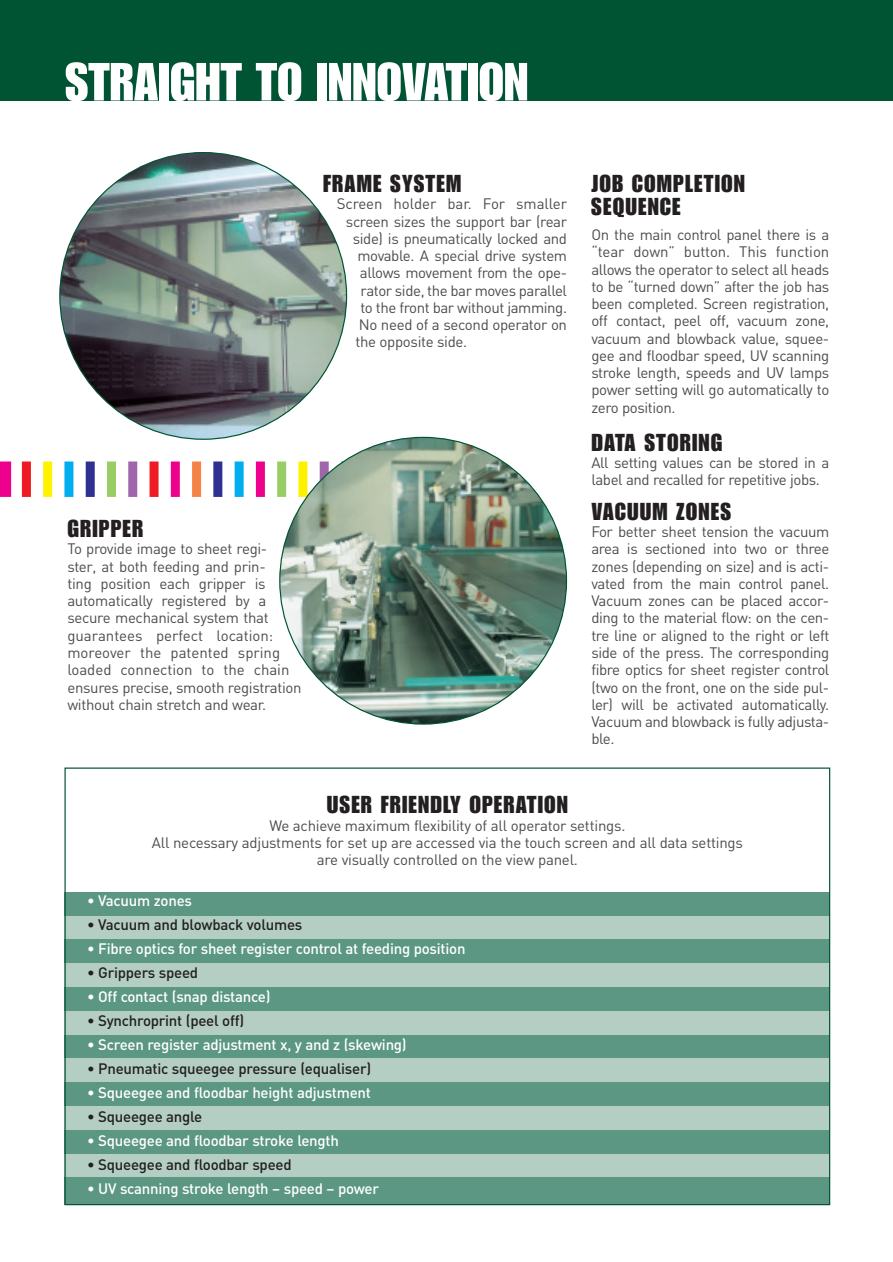
<style>
.page{position:relative;width:893px;height:1262px;background:#fff}
.page>*{position:absolute;margin:0;border:0;box-sizing:border-box;transform-origin:0 0}
.t1{font:52.5px "Impact";color:#fff}
.t2{font:24px/22.5px "Impact";letter-spacing:.05em;color:#231f20}
.t3{font:15px/17.2px "DIN";letter-spacing:-.02em;color:#4c4c4e;text-align:justify}
.t4{font:500 15px "DIN";letter-spacing:-.015em;color:#fff}
.t5{font:500 15px "DIN";letter-spacing:-.015em;color:#231f20}
</style>
<div class="page">
<img style="left:59px;top:152px;width:288px;height:288px">
<div style="left:64px;top:891px;width:766px;height:24px;background:#5b9782"></div>
<div style="left:64px;top:915px;width:766px;height:24px;background:#b4cec4"></div>
<div style="left:64px;top:939px;width:766px;height:24px;background:#5b9782"></div>
<div style="left:64px;top:963px;width:766px;height:24px;background:#b4cec4"></div>
<div style="left:64px;top:987px;width:766px;height:23px;background:#5b9782"></div>
<div style="left:64px;top:1010px;width:766px;height:24px;background:#b4cec4"></div>
<div style="left:64px;top:1034px;width:766px;height:24px;background:#5b9782"></div>
<div style="left:64px;top:1058px;width:766px;height:24px;background:#b4cec4"></div>
<div style="left:64px;top:1082px;width:766px;height:24px;background:#5b9782"></div>
<div style="left:64px;top:1106px;width:766px;height:24px;background:#b4cec4"></div>
<div style="left:64px;top:1130px;width:766px;height:23px;background:#5b9782"></div>
<div style="left:64px;top:1153px;width:766px;height:24px;background:#b4cec4"></div>
<div style="left:64px;top:1177px;width:766px;height:28px;background:#5b9782"></div>
<div style="left:277px;top:461px;width:9px;height:36px;background:#9acd66"></div>
<div style="left:256px;top:461px;width:9px;height:36px;background:#ec008c"></div>
<div style="left:235px;top:461px;width:9px;height:36px;background:#00aeef"></div>
<div style="left:213px;top:461px;width:9px;height:36px;background:#2e3092"></div>
<div style="left:192px;top:461px;width:9px;height:36px;background:#f58345"></div>
<div style="left:171px;top:461px;width:9px;height:36px;background:#ec008c"></div>
<div style="left:149px;top:461px;width:9px;height:36px;background:#ed1c24"></div>
<div style="left:128px;top:461px;width:9px;height:36px;background:#9f66aa"></div>
<div style="left:107px;top:461px;width:9px;height:36px;background:#9acd66"></div>
<div style="left:86px;top:461px;width:9px;height:36px;background:#2e3092"></div>
<div style="left:64px;top:461px;width:9px;height:36px;background:#00aeef"></div>
<div style="left:43px;top:461px;width:9px;height:36px;background:#fff200"></div>
<div style="left:22px;top:461px;width:9px;height:36px;background:#ed1c24"></div>
<div style="left:0;top:461px;width:11px;height:36px;background:#ec008c"></div>
<img style="left:279px;top:437px;width:288px;height:287px">
<div style="left:0;top:0;width:892px;height:100px;background:#005434"></div>
<h1 class="t1" style="left:65px;top:63px;width:465px">STRAIGHT TO INNOVATION</h1>
<h2 class="t2" style="left:323px;top:173px;width:140px">FRAME SYSTEM</h2>
<p class="t3" style="left:336px;top:198px;width:232px">Screen holder bar. For smaller</p>
<p class="t3" style="left:346px;top:215px;width:222px">screen sizes the support bar (rear</p>
<p class="t3" style="left:353px;top:232px;width:216px">side) is pneumatically locked and</p>
<p class="t3" style="left:357px;top:249px;width:211px">movable. A special drive system</p>
<p class="t3" style="left:360px;top:267px;width:209px">allows movement from the ope-</p>
<p class="t3" style="left:360px;top:284px;width:208px">rator side, the bar moves parallel</p>
<p class="t3" style="left:360px;top:301px;width:208px">to the front bar without jamming.</p>
<p class="t3" style="left:359px;top:318px;width:210px">No need of a second operator on</p>
<p class="t3" style="left:355px;top:336px;width:113px">the opposite side.</p>
<h2 class="t2" style="left:67px;top:518px;width:77px">GRIPPER</h2>
<p class="t3" style="left:67px;top:543px;width:236px;text-align:left">To provide image to sheet regi-<br>ster, at both feeding and prin-<br>ting position each gripper is automatically registered by a secure mechanical system that guarantees perfect location: moreover the patented spring loaded connection to the chain ensures precise, smooth registration without chain stretch and wear.</p>
<h2 class="t2" style="left:591px;top:173px;width:155px">JOB COMPLETION<br>SEQUENCE</h2>
<p class="t3" style="left:591px;top:228px;width:239px">On the main control panel there is a “tear down” button. This function allows the operator to select all heads to be “turned down” after the job has been completed. Screen registration, off contact, peel off, vacuum zone, vacuum and blowback value, squee&shy;gee and floodbar speed, UV scanning stroke length, speeds and UV lamps power setting will go automatically to zero position.</p>
<h2 class="t2" style="left:591px;top:432px;width:132px">DATA STORING</h2>
<p class="t3" style="left:591px;top:456px;width:239px">All setting values can be stored in a label and recalled for repetitive jobs.</p>
<h2 class="t2" style="left:591px;top:501px;width:141px">VACUUM ZONES</h2>
<p class="t3" style="left:591px;top:525px;width:239px">For better sheet tension the vacuum area is sectioned into two or three zones (depending on size) and is acti&shy;vated from the main control panel.<br>Vacuum zones can be placed accor&shy;ding to the material flow: on the cen&shy;tre line or aligned to the right or left side of the press. The corresponding fibre optics for sheet register control (two on the front, one on the side pul&shy;ler) will be activated automatically.<br>Vacuum and blowback is fully adjusta&shy;ble.</p>
<h2 class="t2" style="left:327px;top:794px;width:243px">USER FRIENDLY OPERATION</h2>
<p class="t3" style="left:152px;top:819px;width:592px;text-align:center">We achieve maximum flexibility of all operator settings.<br>All necessary adjustments for set up are accessed via the touch screen and all data settings are visually controlled on the view panel.</p>
<p class="t4" style="left:87px;top:894px;width:106px">• Vacuum zones</p>
<p class="t5" style="left:87px;top:918px;width:217px">• Vacuum and blowback volumes</p>
<p class="t4" style="left:87px;top:942px;width:380px">• Fibre optics for sheet register control at feeding position</p>
<p class="t5" style="left:87px;top:966px;width:113px">• Grippers speed</p>
<p class="t4" style="left:87px;top:990px;width:185px">• Off contact (snap distance)</p>
<p class="t5" style="left:87px;top:1014px;width:159px">• Synchroprint (peel off)</p>
<p class="t4" style="left:87px;top:1038px;width:321px">• Screen register adjustment x, y and z (skewing)</p>
<p class="t5" style="left:87px;top:1062px;width:285px">• Pneumatic squeegee pressure (equaliser)</p>
<p class="t4" style="left:87px;top:1086px;width:285px">• Squeegee and floodbar height adjustment</p>
<p class="t5" style="left:87px;top:1110px;width:117px">• Squeegee angle</p>
<p class="t4" style="left:87px;top:1134px;width:253px">• Squeegee and floodbar stroke length</p>
<p class="t5" style="left:87px;top:1158px;width:206px">• Squeegee and floodbar speed</p>
<p class="t4" style="left:87px;top:1182px;width:293px">• UV scanning stroke length – speed – power</p>
</div>
